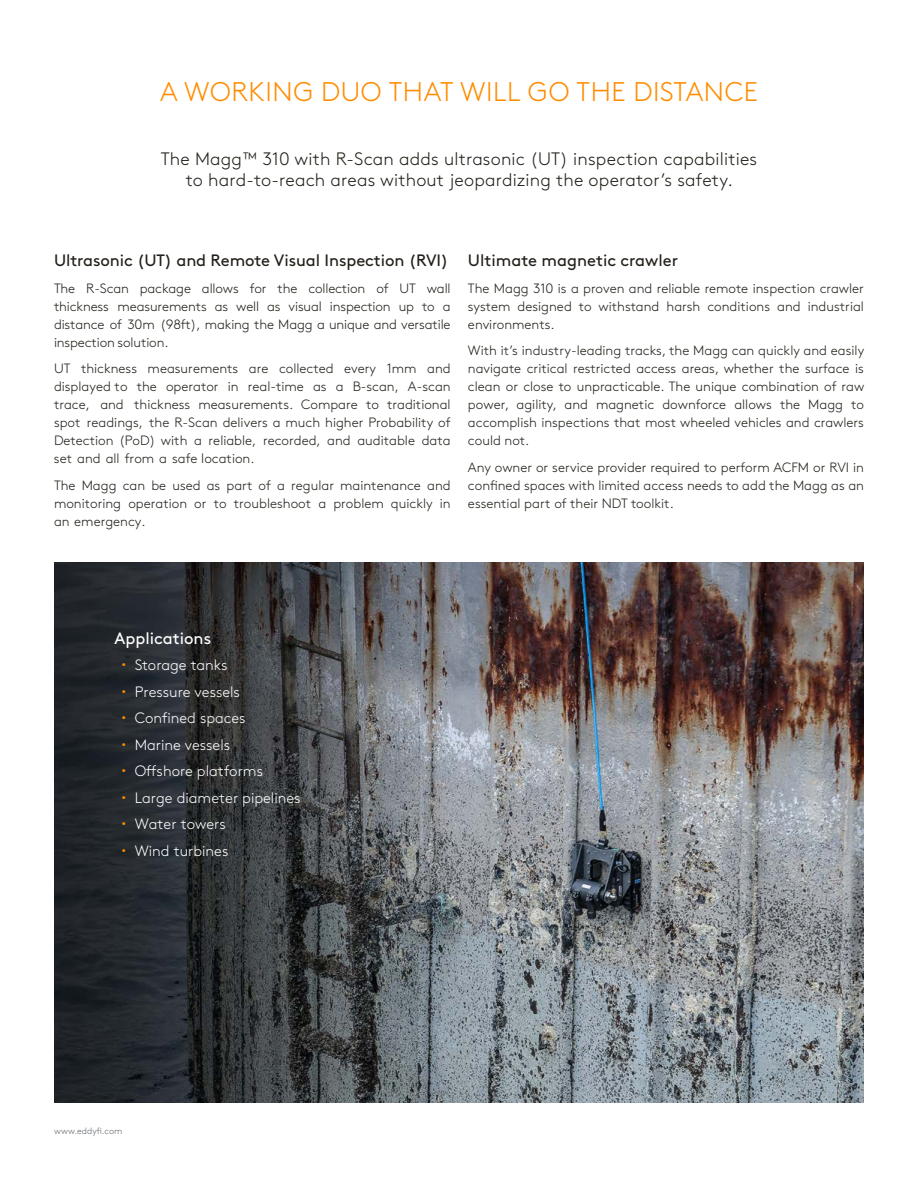
<style>
.page{position:relative;width:918px;height:1188px;background:#fff}
.page>*{position:absolute;margin:0;border:0;box-sizing:border-box;transform-origin:0 0}
.t1{font:300 27px "Brown Std";letter-spacing:.02em;color:#ff8c00}
.t2{font:300 18px/21.6px "Brown Std";letter-spacing:.01em;color:#232019;text-align:center}
.t3{font:16.5px "Brown Std";letter-spacing:-.005em;color:#232019}
.t4{font:16.5px "Brown Std";color:#fff}
.t5{font:300 15px/26.5px "Brown Std";color:#fff}
.t6{font:300 13.5px/18px "Brown Std";color:#232019;text-align:justify}
.t7{font:300 9px "Brown Std";color:#62666b}
</style>
<div class="page">
<img style="left:54px;top:562px;width:810px;height:540px">
<svg style="left:122px;top:663px;width:20px;height:8px"></svg>
<svg style="left:122px;top:690px;width:20px;height:7px"></svg>
<svg style="left:122px;top:716px;width:20px;height:8px"></svg>
<svg style="left:122px;top:743px;width:20px;height:8px"></svg>
<svg style="left:122px;top:769px;width:20px;height:8px"></svg>
<svg style="left:122px;top:796px;width:20px;height:8px"></svg>
<svg style="left:122px;top:822px;width:20px;height:8px"></svg>
<svg style="left:122px;top:849px;width:20px;height:8px"></svg>
<h1 class="t1" style="left:160px;top:77px;width:599px">A WORKING DUO THAT WILL GO THE DISTANCE</h1>
<h2 class="t2" style="left:161px;top:148px;width:598px">The Magg™ 310 with R-Scan adds ultrasonic (UT) inspection capabilities to hard-to-reach areas without jeopardizing the operator’s safety.</h2>
<p class="t3" style="left:54px;top:251px;width:396px">Ultrasonic (UT) and Remote Visual Inspection (RVI)</p>
<p class="t6" style="left:54px;top:279px;width:398px">The R-Scan package allows for the collection of UT wall thickness measurements as well as visual inspection up to a distance of 30m (98ft), making the Magg a unique and versatile inspection solution.</p>
<p class="t6" style="left:54px;top:360px;width:398px">UT thickness measurements are collected every 1mm and displayed to the operator in real-time as a B-scan, A-scan trace, and thickness measurements. Compare to traditional spot readings, the R-Scan delivers a much higher Probability of Detection (PoD) with a reliable, recorded, and auditable data set and all from a safe location.</p>
<p class="t6" style="left:54px;top:476px;width:398px">The Magg can be used as part of a regular maintenance and monitoring operation or to troubleshoot a problem quickly in an emergency.</p>
<p class="t3" style="left:468px;top:251px;width:212px">Ultimate magnetic crawler</p>
<p class="t6" style="left:468px;top:279px;width:398px">The Magg 310 is a proven and reliable remote inspection crawler system designed to withstand harsh conditions and industrial environments.</p>
<p class="t6" style="left:468px;top:342px;width:398px">With it’s industry-leading tracks, the Magg can quickly and easily navigate critical restricted access areas, whether the surface is clean or close to unpracticable. The unique combination of raw power, agility, and magnetic downforce allows the Magg to accomplish inspections that most wheeled vehicles and crawlers could not.</p>
<p class="t6" style="left:468px;top:458px;width:398px">Any owner or service provider required to perform ACFM or RVI in confined spaces with limited access needs to add the Magg as an essential part of their NDT toolkit.</p>
<p class="t4" style="left:114px;top:629px;width:98px">Applications</p>
<p class="t5" style="left:135px;top:652px;width:167px">Storage tanks<br>Pressure vessels<br>Confined spaces<br>Marine vessels<br>Offshore platforms<br>Large diameter pipelines<br>Water towers<br>Wind turbines</p>
<p class="t7" style="left:54px;top:1126px;width:70px">www.eddyfi.com</p>
</div>
